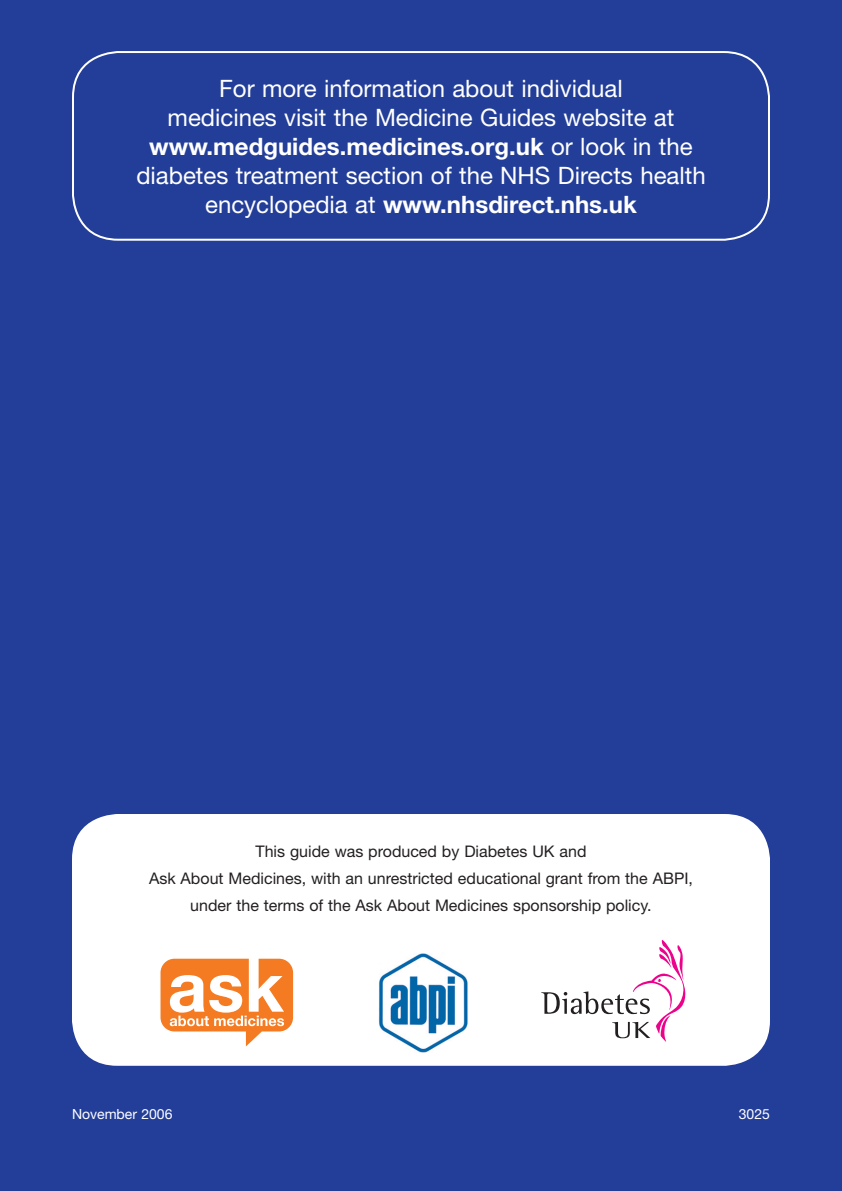
<style>
.page{position:relative;width:842px;height:1191px;background:#233e98}
.page>*{position:absolute;margin:0;border:0;box-sizing:border-box;transform-origin:0 0}
.t1{font:24px/28.8px "Helvetica Neue";color:#fff;text-align:center}
.t2{font:16px/27px "Helvetica Neue";color:#231f20;text-align:center}
.t3{font:14px "Helvetica Neue";color:#fff}
.s1{font-weight:700}
</style>
<div class="page">
<div style="left:72px;top:814px;width:698px;height:251px;background:#fff;border-radius:45px"></div>
<img style="left:379px;top:953px;width:89px;height:100px">
<svg style="left:541px;top:940px;width:144px;height:101px"></svg>
<div style="left:72px;top:51px;width:698px;height:190px;border:2px solid #fff;border-radius:45px"></div>
<svg style="left:160px;top:958px;width:133px;height:88px"></svg>
<p class="t1" style="left:136px;top:74px;width:571px">For more information about individual<br>medicines visit the Medicine Guides website at <span class="s1">www.medguides.medicines.org.uk</span> or look in the diabetes treatment section of the NHS Directs health encyclopedia at <span class="s1">www.nhsdirect.nhs.uk</span></p>
<p class="t2" style="left:149px;top:837px;width:545px">This guide was produced by Diabetes UK and<br>Ask About Medicines, with an unrestricted educational grant from the ABPI, under the terms of the Ask About Medicines sponsorship policy.</p>
<p class="t3" style="left:72px;top:1105px;width:102px">November 2006</p>
<p class="t3" style="left:739px;top:1105px;width:33px">3025</p>
</div>
